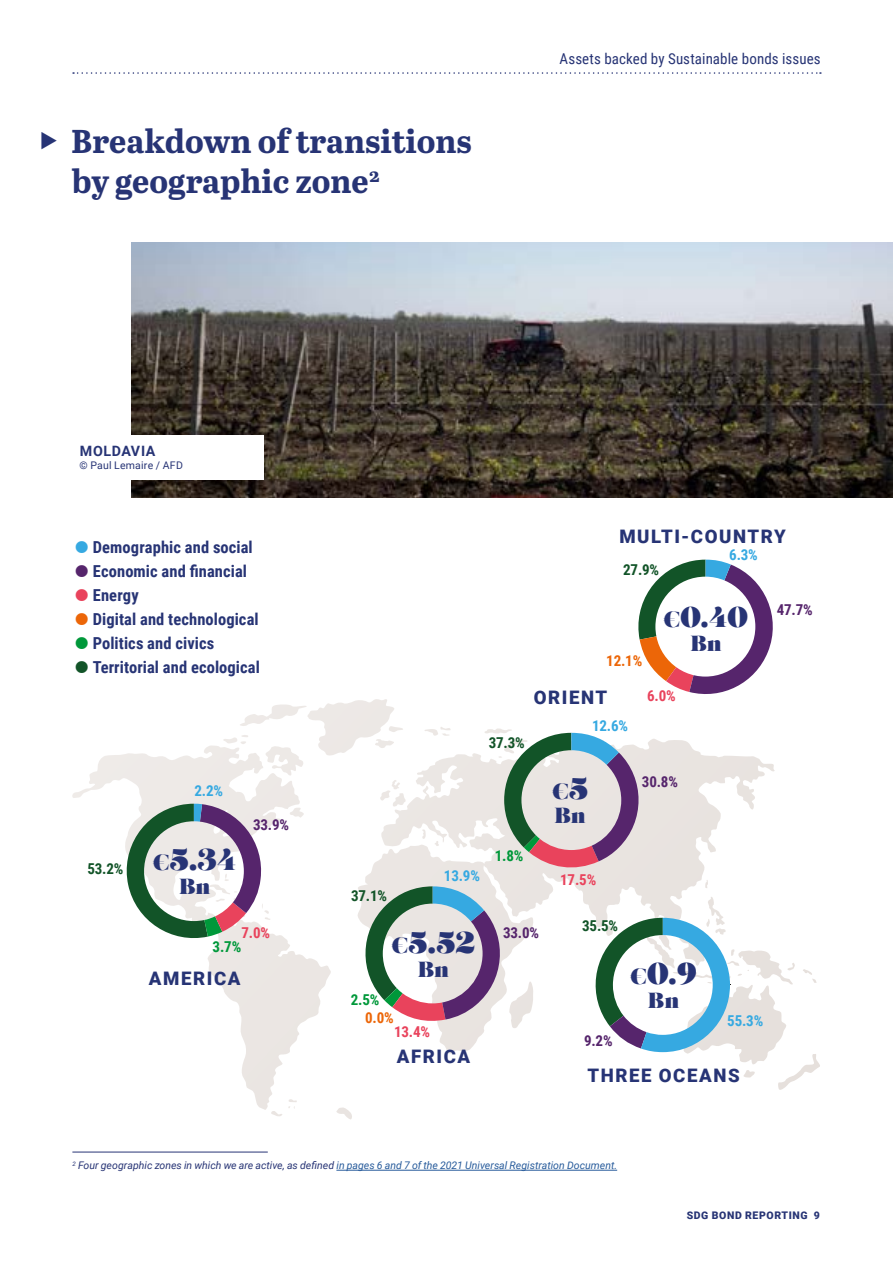
<style>
.page{position:relative;width:893px;height:1263px;background:#fff}
.page>*{position:absolute;margin:0;border:0;box-sizing:border-box;transform-origin:0 0}
.t1{font:700 33px/39.6px "Abril Text";color:#273475}
.t2{font:30px "Salome";color:#273475}
.t3{font:28.5px "Salome";color:#273475}
.t4{font:21.9px/24px "Salome";color:#273475}
.t5{font:900 18.6px "Roboto";letter-spacing:.085em;color:#273475}
.t6{font:700 16.5px/24px "Roboto Condensed";letter-spacing:.005em;color:#273475}
.t7{font:15px "Roboto Condensed";letter-spacing:.005em;color:#273475}
.t8{font:700 15px "Roboto Condensed";letter-spacing:-.01em;color:#125428}
.t9{font:700 15px "Roboto Condensed";letter-spacing:-.01em;color:#56256c}
.t10{font:700 15px "Roboto Condensed";color:#36a9e1}
.t11{font:700 15px "Roboto Condensed";color:#e9435c}
.t12{font:700 15px "Roboto Condensed";color:#00983a}
.t13{font:700 15px "Roboto Condensed";color:#ec6608}
.t14{font:700 14.25px "Roboto";letter-spacing:.05em;color:#273475}
.t15{font:italic 10.5px "Roboto";color:#275b9b}
.t16{font:900 10.5px "Roboto";letter-spacing:.055em;color:#273475}
.t17{font:10.5px "Roboto";letter-spacing:.02em;color:#273475}
.s1{font-size:21.9px}
.s2{font-size:30px}
.s3{color:#273475}
</style>
<div class="page">
<svg style="left:73px;top:72px;width:748px;height:2px"></svg>
<hr style="left:72px;top:1152px;width:196px;height:1px;background:#273475">
<hr style="left:336px;top:1170px;width:281px;height:1px;background:#275b9b">
<img style="left:131px;top:242px;width:762px;height:256px">
<div style="left:75px;top:435px;width:189px;height:44px;background:#fff"></div>
<svg style="left:271px;top:1111px;width:11px;height:5px"></svg>
<svg style="left:336px;top:1107px;width:16px;height:13px"></svg>
<svg style="left:72px;top:755px;width:225px;height:355px"></svg>
<svg style="left:120px;top:560px;width:700px;height:531px"></svg>
<h1 class="t1" style="left:72px;top:120px;width:402px">Breakdown of transitions by geographic zone<sup>2</sup></h1>
<p class="t7" style="left:560px;top:49px;width:263px">Assets backed by Sustainable bonds issues</p>
<p class="t14" style="left:80px;top:441px;width:77px">MOLDAVIA</p>
<p class="t17" style="left:80px;top:458px;width:105px">© Paul Lemaire / AFD</p>
<p class="t6" style="left:93px;top:534px;width:168px">Demographic and social<br>Economic and financial<br>Energy<br>Digital and technological<br>Politics and civics<br>Territorial and ecological</p>
<p class="t8" style="left:87px;top:858px;width:38px">53.2%</p>
<p class="t10" style="left:194px;top:780px;width:30px">2.2%</p>
<h2 class="t2" style="left:153px;top:840px;width:85px"><span class="s1">€</span>5.34</h2>
<h3 class="t4" style="left:179px;top:874px;width:33px">Bn</h3>
<p class="t9" style="left:253px;top:814px;width:38px">33.9%</p>
<p class="t11" style="left:241px;top:922px;width:30px">7.0%</p>
<p class="t12" style="left:213px;top:936px;width:30px">3.7%</p>
<p class="t5" style="left:149px;top:965px;width:93px">AMERICA</p>
<p class="t5" style="left:619px;top:523px;width:168px">MULTI-COUNTRY</p>
<p class="t8" style="left:623px;top:559px;width:38px">27.9%</p>
<p class="t10" style="left:729px;top:545px;width:30px">6.3%</p>
<p class="t8" style="left:489px;top:732px;width:38px">37.3%</p>
<h3 class="t3" style="left:664px;top:598px;width:86px"><span class="s1">€</span>0.40</h3>
<h3 class="t4" style="left:690px;top:631px;width:33px">Bn</h3>
<p class="t11" style="left:647px;top:685px;width:30px">6.0%</p>
<p class="t13" style="left:606px;top:650px;width:38px">12.1%</p>
<p class="t5" style="left:534px;top:684px;width:75px">ORIENT</p>
<p class="t10" style="left:592px;top:715px;width:38px">12.6%</p>
<p class="t8" style="left:351px;top:885px;width:38px">37.1%</p>
<p class="t10" style="left:444px;top:865px;width:38px">13.9%</p>
<p class="t12" style="left:351px;top:989px;width:30px">2.5%</p>
<h2 class="t2" style="left:392px;top:922px;width:85px"><span class="s1">€</span>5.52</h2>
<h3 class="t4" style="left:418px;top:957px;width:33px">Bn</h3>
<p class="t13" style="left:365px;top:1007px;width:30px">0.0%</p>
<p class="t11" style="left:394px;top:1021px;width:38px">13.4%</p>
<p class="t5" style="left:397px;top:1043px;width:75px">AFRICA</p>
<p class="t12" style="left:495px;top:845px;width:30px">1.8%</p>
<h3 class="t4" style="left:552px;top:779px;width:37px">€<span class="s2">5<br></span>Bn</h3>
<p class="t11" style="left:560px;top:869px;width:38px">17.5%</p>
<p class="t9" style="left:642px;top:771px;width:38px">30.8%</p>
<p class="t9" style="left:503px;top:922px;width:38px">33.0%</p>
<p class="t8" style="left:582px;top:915px;width:38px">35.5%</p>
<p class="t9" style="left:584px;top:1030px;width:30px">9.2%</p>
<h2 class="t2" style="left:630px;top:954px;width:68px"><span class="s1">€</span>0.9</h2>
<h3 class="t4" style="left:648px;top:988px;width:33px">Bn</h3>
<p class="t10" style="left:727px;top:1010px;width:38px">55.3%</p>
<p class="t5" style="left:588px;top:1062px;width:154px">THREE OCEANS</p>
<p class="t9" style="left:777px;top:599px;width:38px">47.7%</p>
<p class="t15" style="left:72px;top:1158px;width:546px"><sup>2</sup> <span class="s3">Four geographic zones in which we are active, as defined</span> in pages 6 and 7 of the 2021 Universal Registration Document.</p>
<p class="t16" style="left:687px;top:1208px;width:135px">SDG BOND REPORTING 9</p>
</div>
